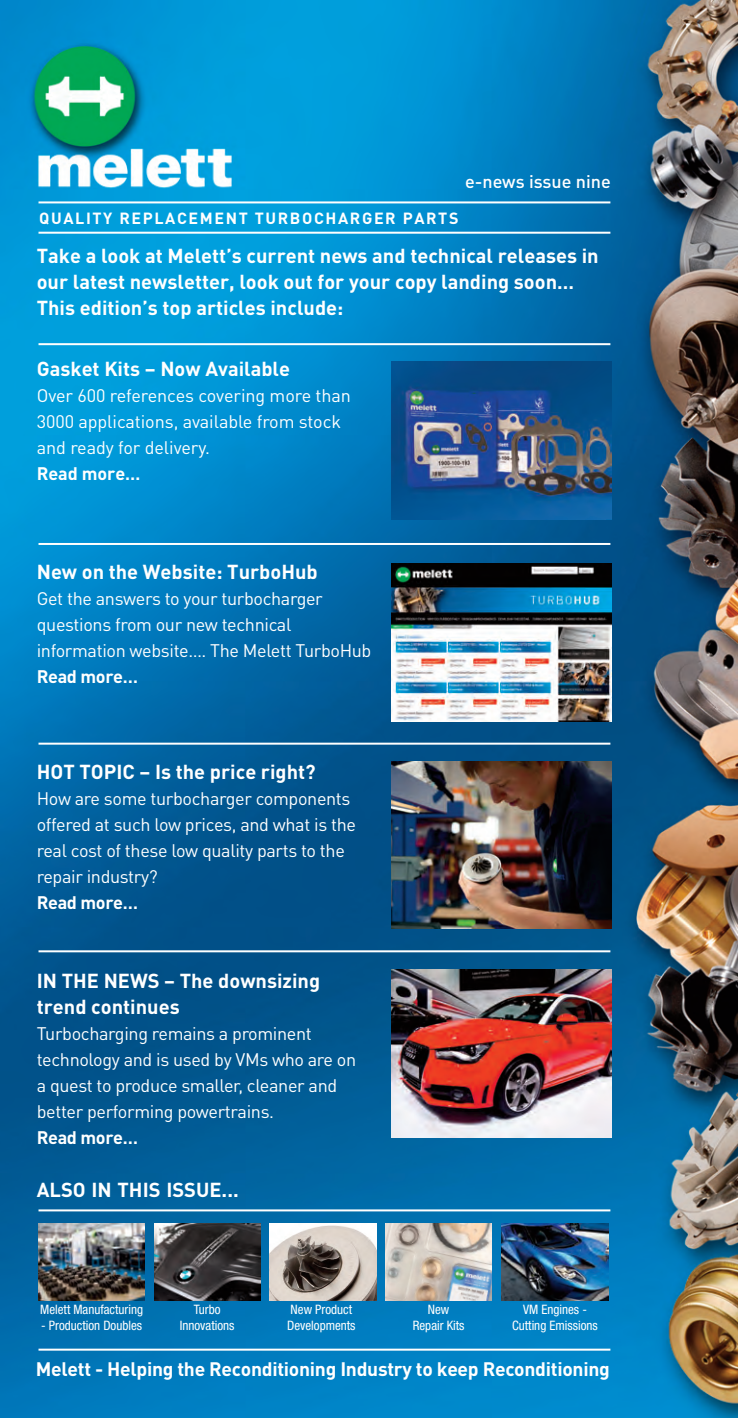
<style>
.page{position:relative;width:738px;height:1418px;background:#fff}
.page>*{position:absolute;margin:0;border:0;box-sizing:border-box;transform-origin:0 0}
.t1{font:20px/26px "DIN Bold";color:#fff}
.t2{font:19.2px "DIN Bold";letter-spacing:-.015em;color:#fff}
.t3{font:18px/26px "DIN Pro";letter-spacing:-.02em;color:#fff}
.t4{font:18px "DIN Bold";letter-spacing:-.02em;color:#fff}
.t5{font:500 18px "DIN Pro";color:#fff}
.t6{font:16px "DIN Bold";letter-spacing:.1em;color:#fff}
.t7{font:condensed 13px/15.6px "Helvetica Neue";color:#fff;text-align:center}
</style>
<div class="page">
<img style="left:0;top:0;width:737px;height:1417px">
<hr style="left:38px;top:543px;width:572px;height:2px;background:#fff">
<img style="left:391px;top:563px;width:219px;height:158px">
<img style="left:39px;top:1223px;width:106px;height:77px">
<img style="left:154px;top:1223px;width:106px;height:77px">
<img style="left:269px;top:1223px;width:107px;height:77px">
<img style="left:385px;top:1223px;width:106px;height:77px">
<img style="left:501px;top:1223px;width:106px;height:77px">
<hr style="left:38px;top:201px;width:572px;height:2px;background:#fff">
<hr style="left:38px;top:232px;width:572px;height:2px;background:#fff">
<hr style="left:38px;top:1209px;width:572px;height:2px;background:#fff">
<hr style="left:38px;top:950px;width:572px;height:2px;background:#fff">
<hr style="left:38px;top:742px;width:572px;height:2px;background:#fff">
<hr style="left:38px;top:343px;width:572px;height:2px;background:#fff">
<hr style="left:38px;top:1348px;width:572px;height:2px;background:#fff">
<img style="left:391px;top:361px;width:219px;height:158px">
<img style="left:391px;top:761px;width:219px;height:167px">
<img style="left:391px;top:969px;width:219px;height:168px">
<p class="t5" style="left:464px;top:170px;width:147px">e-news issue nine</p>
<p class="t6" style="left:39px;top:207px;width:420px">QUALITY REPLACEMENT TURBOCHARGER PARTS</p>
<p class="t1" style="left:37px;top:242px;width:563px">Take a look at Melett’s current news and technical releases in our latest newsletter, look out for your copy landing soon…<br>This edition’s top articles include:</p>
<p class="t1" style="left:37px;top:355px;width:255px">Gasket Kits – Now Available</p>
<p class="t3" style="left:37px;top:385px;width:315px">Over 600 references covering more than<br>3000 applications, available from stock and ready for delivery.</p>
<p class="t4" style="left:37px;top:462px;width:105px">Read more…</p>
<p class="t1" style="left:37px;top:557px;width:282px">New on the Website: TurboHub</p>
<p class="t3" style="left:37px;top:587px;width:336px">Get the answers to your turbocharger questions from our new technical information website…. The Melett TurboHub</p>
<p class="t4" style="left:37px;top:664px;width:103px">Read more…</p>
<p class="t1" style="left:37px;top:757px;width:280px">HOT TOPIC – Is the price right?</p>
<p class="t3" style="left:37px;top:787px;width:320px">How are some turbocharger components offered at such low prices, and what is the real cost of these low quality parts to the repair industry?</p>
<p class="t4" style="left:37px;top:890px;width:103px">Read more…</p>
<p class="t1" style="left:37px;top:966px;width:285px">IN THE NEWS – The downsizing trend continues</p>
<p class="t3" style="left:37px;top:1022px;width:321px">Turbocharging remains a prominent technology and is used by VMs who are on a quest to produce smaller, cleaner and better performing powertrains.</p>
<p class="t4" style="left:37px;top:1125px;width:103px">Read more…</p>
<p class="t1" style="left:37px;top:1176px;width:203px">ALSO IN THIS ISSUE...</p>
<p class="t7" style="left:40px;top:1302px;width:104px">Melett Manufacturing</p>
<p class="t7" style="left:41px;top:1318px;width:102px">- Production Doubles</p>
<p class="t7" style="left:180px;top:1302px;width:56px">Turbo<br>Innovations</p>
<p class="t7" style="left:287px;top:1302px;width:70px;text-align:left">New Product<br>Developments</p>
<p class="t7" style="left:412px;top:1302px;width:53px">New<br>Repair Kits</p>
<p class="t7" style="left:511px;top:1302px;width:87px">VM Engines -<br>Cutting Emissions</p>
<p class="t2" style="left:36px;top:1356px;width:575px">Melett - Helping the Reconditioning Industry to keep Reconditioning</p>
</div>
